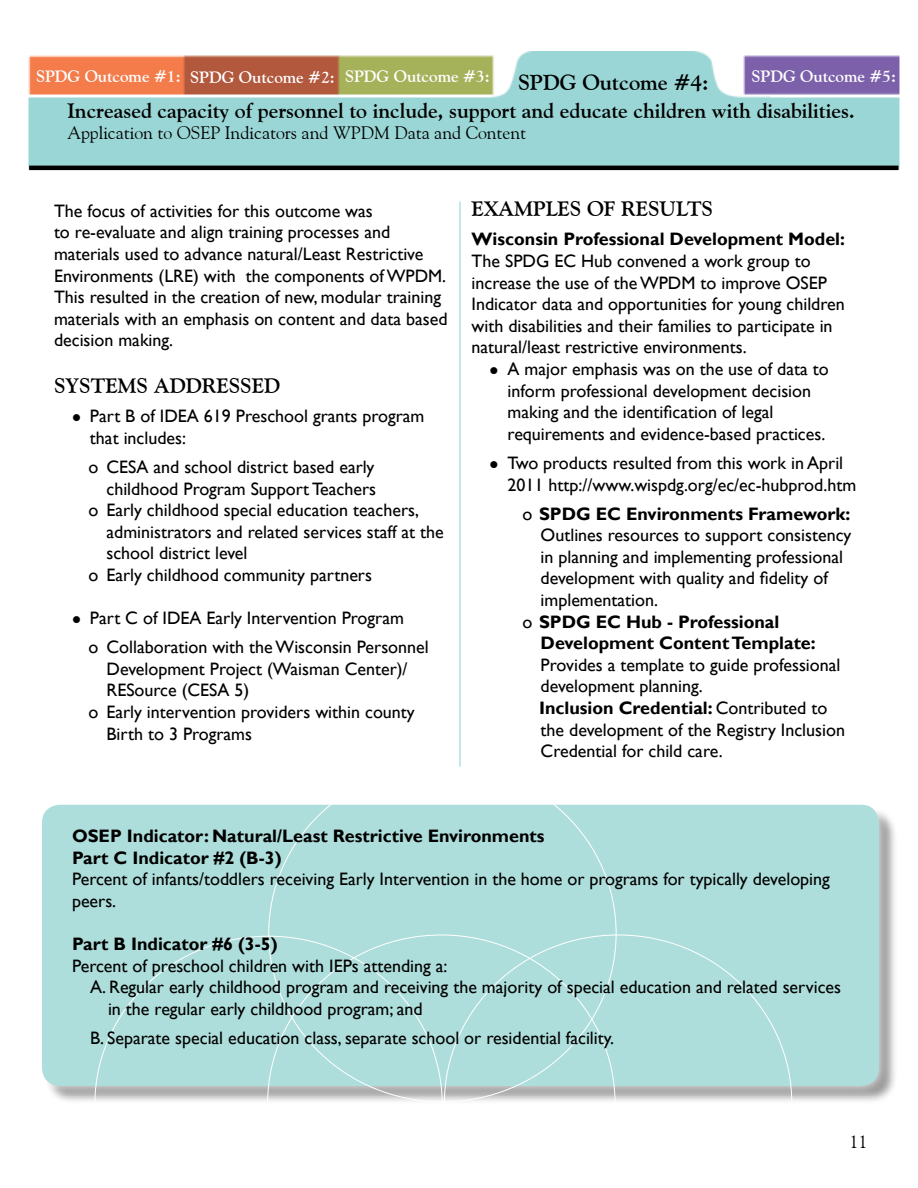
<style>
.page{position:relative;width:918px;height:1188px;background:#fff}
.page>*{position:absolute;margin:0;border:0;box-sizing:border-box;transform-origin:0 0}
.t1{font:700 21.75px "Goudy Old Style BT";color:#000}
.t2{font:700 21px "Goudy Old Style BT";color:#000}
.t3{font:18px/21.6px "Gill Sans";color:#000}
.t4{font:700 18px/21.6px "Gill Sans";color:#000}
.t5{font:18px "Goudy Old Style BT";color:#000}
.t6{font:700 16.5px "Goudy Old Style BT";color:#fff}
.s1{font-weight:400}
.s2{font-weight:700}
</style>
<div class="page">
<div style="left:32px;top:795px;width:857px;height:301px;background:#fff;opacity:.75"></div>
<div style="left:42px;top:805px;width:837px;height:281px;background:#addedb;border-radius:18px"></div>
<img style="left:28px;top:51px;width:872px;height:120px">
<hr style="left:29px;top:166px;width:869px;height:4px;background:#000">
<svg style="left:615px;top:935px;width:177px;height:166px"></svg>
<svg style="left:267px;top:935px;width:348px;height:166px"></svg>
<svg style="left:95px;top:936px;width:347px;height:165px"></svg>
<hr style="left:460px;top:202px;width:1px;height:565px;background:#86d1d8">
<p class="t6" style="left:36px;top:67px;width:455px">SPDG Outcome #1: SPDG Outcome #2: SPDG Outcome #3:</p>
<p class="t6" style="left:752px;top:67px;width:146px">SPDG Outcome #5:</p>
<p class="t1" style="left:518px;top:69px;width:192px">SPDG Outcome #4:</p>
<p class="t2" style="left:68px;top:97px;width:789px">Increased capacity of personnel to include, support and educate children with disabilities.</p>
<p class="t5" style="left:68px;top:122px;width:460px">Application to OSEP Indicators and WPDM Data and Content</p>
<p class="t3" style="left:54px;top:200px;width:395px">The focus of activities for this outcome was<br>to re-evaluate and align training processes and materials used to advance natural/Least Restrictive Environments (LRE) with the components of WPDM.<br>This resulted in the creation of new, modular training materials with an emphasis on content and data based decision making.</p>
<p class="t2" style="left:54px;top:373px;width:228px">SYSTEMS ADDRESSED</p>
<p class="t3" style="left:90px;top:406px;width:336px;text-indent:-18px">● Part B of IDEA 619 Preschool grants program that includes:</p>
<p class="t3" style="left:89px;top:456px;width:287px">o CESA and school district based early</p>
<p class="t3" style="left:107px;top:478px;width:271px">childhood Program Support Teachers</p>
<p class="t3" style="left:89px;top:500px;width:332px">o Early childhood special education teachers,</p>
<p class="t3" style="left:107px;top:521px;width:339px">administrators and related services staff at the</p>
<p class="t3" style="left:107px;top:543px;width:142px">school district level</p>
<p class="t3" style="left:89px;top:564px;width:285px">o Early childhood community partners</p>
<p class="t3" style="left:89px;top:604px;width:342px;line-height:29.1px;text-indent:-17px">● Part C of IDEA Early Intervention Program<br>o Collaboration with the Wisconsin Personnel</p>
<p class="t3" style="left:107px;top:658px;width:303px">Development Project (Waisman Center)/</p>
<p class="t3" style="left:107px;top:680px;width:144px">RESource (CESA 5)</p>
<p class="t3" style="left:89px;top:702px;width:328px">o Early intervention providers within county</p>
<p class="t3" style="left:107px;top:723px;width:147px">Birth to 3 Programs</p>
<p class="t2" style="left:472px;top:196px;width:243px">EXAMPLES OF RESULTS</p>
<p class="t4" style="left:472px;top:229px;width:375px">Wisconsin Professional Development Model:</p>
<p class="t3" style="left:472px;top:251px;width:375px">The SPDG EC Hub convened a work group to increase the use of the WPDM to improve OSEP Indicator data and opportunities for young children with disabilities and their families to participate in natural/least restrictive environments.</p>
<p class="t3" style="left:508px;top:359px;width:323px;text-indent:-18px">● A major emphasis was on the use of data to inform professional development decision making and the identification of legal requirements and evidence-based practices.</p>
<p class="t3" style="left:508px;top:452px;width:350px;text-indent:-18px">● Two products resulted from this work in April<br>2011 http://www.wispdg.org/ec/ec-hubprod.htm</p>
<p class="t4" style="left:523px;top:503px;width:329px"><span class="s1">o</span> SPDG EC Environments Framework:</p>
<p class="t3" style="left:541px;top:525px;width:312px">Outlines resources to support consistency</p>
<p class="t3" style="left:541px;top:546px;width:304px">in planning and implementing professional</p>
<p class="t3" style="left:541px;top:568px;width:289px">development with quality and fidelity of</p>
<p class="t3" style="left:541px;top:590px;width:119px">implementation.</p>
<p class="t4" style="left:523px;top:611px;width:258px"><span class="s1">o</span> SPDG EC Hub - Professional</p>
<p class="t4" style="left:541px;top:633px;width:277px">Development Content Template:</p>
<p class="t3" style="left:539px;top:654px;width:307px">Provides a template to guide professional development planning.<br><span class="s2">Inclusion Credential:</span> Contributed to the development of the Registry Inclusion Credential for child care.</p>
<p class="t4" style="left:72px;top:826px;width:474px">OSEP Indicator: Natural/Least Restrictive Environments<br>Part C Indicator #2 (B-3)</p>
<p class="t3" style="left:72px;top:869px;width:759px">Percent of infants/toddlers receiving Early Intervention in the home or programs for typically developing peers.</p>
<p class="t4" style="left:72px;top:934px;width:207px">Part B Indicator #6 (3-5)</p>
<p class="t3" style="left:72px;top:955px;width:377px">Percent of preschool children with IEPs attending a:</p>
<p class="t3" style="left:90px;top:977px;width:753px">A. Regular early childhood program and receiving the majority of special education and related services</p>
<p class="t3" style="left:108px;top:998px;width:316px">in the regular early childhood program; and</p>
<p class="t3" style="left:90px;top:1027px;width:526px">B. Separate special education class, separate school or residential facility.</p>
<p class="t5" style="left:850px;top:1130px;width:19px">11</p>
</div>
